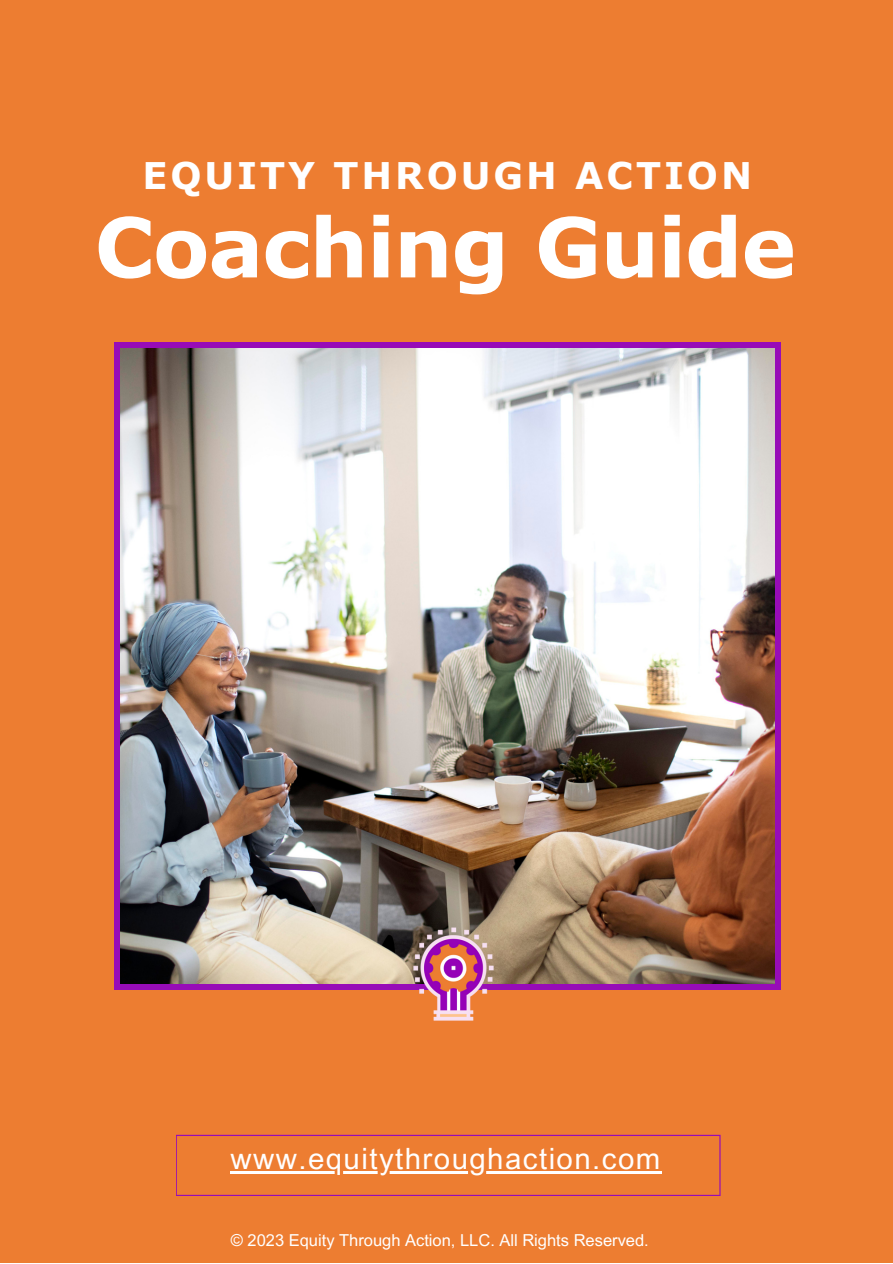
<style>
.page{position:relative;width:893px;height:1264px;background:#fff}
.page>*{position:absolute;margin:0;border:0;box-sizing:border-box;transform-origin:0 0}
.t1{font:700 82.35px "Verdana Pro";letter-spacing:-.015em;color:#fff}
.t2{font:700 36.6px "Verdana Pro";letter-spacing:.08em;color:#fff}
.t3{font:29.4px "Arial MT Pro";letter-spacing:.05em;color:#fff}
.t4{font:16.5px "Arial MT Pro";color:#fff}
</style>
<div class="page">
<div style="left:0;top:0;width:892px;height:1262px;background:#ed7d31"></div>
<div style="left:114px;top:342px;width:666px;height:647px;background:#970cb7"></div>
<img style="left:120px;top:348px;width:654px;height:635px">
<svg style="left:176px;top:1134px;width:544px;height:61px"></svg>
<img style="left:379px;top:884px;width:147px;height:137px">
<hr style="left:230px;top:1171px;width:431px;height:2px;background:#fff">
<p class="t2" style="left:142px;top:152px;width:611px">EQUITY THROUGH ACTION</p>
<p class="t1" style="left:94px;top:195px;width:703px">Coaching Guide</p>
<p class="t3" style="left:230px;top:1147px;width:431px">www.equitythroughaction.com</p>
<p class="t4" style="left:231px;top:1234px;width:419px">© 2023 Equity Through Action, LLC. All Rights Reserved.</p>
</div>
